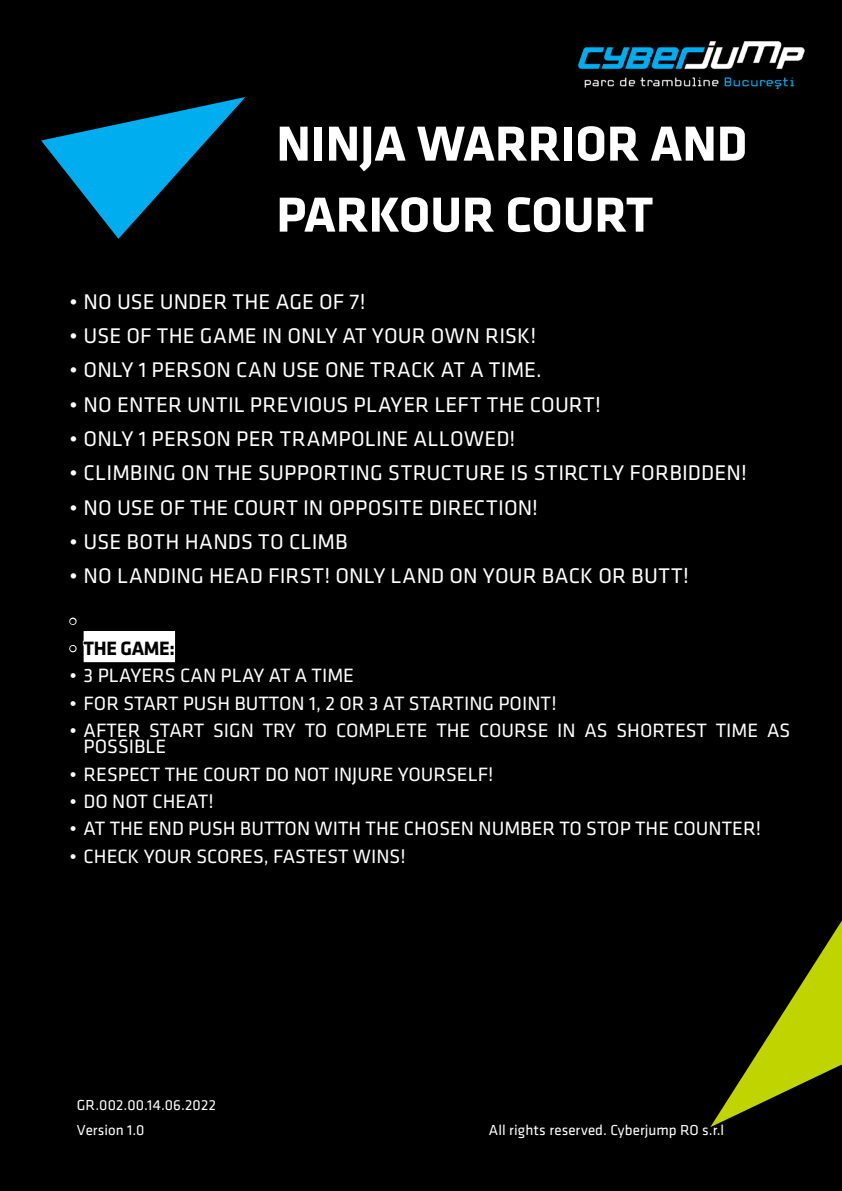
<style>
.page{position:relative;width:842px;height:1191px;background:#000}
.page>*{position:absolute;margin:0;border:0;box-sizing:border-box;transform-origin:0 0}
.t1{font:700 51px/71px "Klavika";color:#fff}
.t2{font:22px "Klavika";letter-spacing:.005em;color:#fff}
.t3{font:20px/16px "Klavika";color:#fff}
.t4{font:700 20px "Klavika";letter-spacing:-.02em;color:#000}
.t5{font:15px/25px "Klavika";letter-spacing:.01em;color:#fff}
</style>
<div class="page">
<svg style="left:710px;top:920px;width:132px;height:207px;background:#404600"></svg>
<div style="left:502px;top:30px;width:340px;height:157px;background:#000"></div>
<div style="left:84px;top:631px;width:91px;height:31px;background:#fff"></div>
<div style="left:69px;top:617px;width:8px;height:8px;border:2px solid #fff;border-radius:50%"></div>
<div style="left:69px;top:645px;width:8px;height:7px;border:2px solid #fff;border-radius:50%"></div>
<svg style="left:82px;top:638px;width:2px;height:19px"></svg>
<svg style="left:41px;top:97px;width:204px;height:142px;background:#004660"></svg>
<img style="left:536px;top:0;width:306px;height:90px">
<h1 class="t1" style="left:276px;top:109px;width:472px">NINJA WARRIOR AND<br>PARKOUR COURT</h1>
<p class="t2" style="left:69px;top:287px;width:298px">• NO USE UNDER THE AGE OF 7!</p>
<p class="t2" style="left:69px;top:321px;width:468px">• USE OF THE GAME IN ONLY AT YOUR OWN RISK!</p>
<p class="t2" style="left:69px;top:355px;width:474px">• ONLY 1 PERSON CAN USE ONE TRACK AT A TIME.</p>
<p class="t2" style="left:69px;top:390px;width:533px">• NO ENTER UNTIL PREVIOUS PLAYER LEFT THE COURT!</p>
<p class="t2" style="left:69px;top:424px;width:447px">• ONLY 1 PERSON PER TRAMPOLINE ALLOWED!</p>
<p class="t2" style="left:69px;top:459px;width:679px">• CLIMBING ON THE SUPPORTING STRUCTURE IS STIRCTLY FORBIDDEN!</p>
<p class="t2" style="left:69px;top:493px;width:470px">• NO USE OF THE COURT IN OPPOSITE DIRECTION!</p>
<p class="t2" style="left:69px;top:527px;width:280px">• USE BOTH HANDS TO CLIMB</p>
<p class="t2" style="left:69px;top:562px;width:621px">• NO LANDING HEAD FIRST! ONLY LAND ON YOUR BACK OR BUTT!</p>
<p class="t4" style="left:69px;top:610px;width:8px">•</p>
<p class="t4" style="left:69px;top:637px;width:107px">• THE GAME:</p>
<p class="t3" style="left:69px;top:667px;width:286px">• 3 PLAYERS CAN PLAY AT A TIME</p>
<p class="t3" style="left:69px;top:694px;width:489px">• FOR START PUSH BUTTON 1, 2 OR 3 AT STARTING POINT!</p>
<p class="t3" style="left:84px;top:722px;width:708px;text-indent:-14px">• AFTER START SIGN TRY TO COMPLETE THE COURSE IN AS SHORTEST TIME AS<br>POSSIBLE</p>
<p class="t3" style="left:69px;top:765px;width:426px">• RESPECT THE COURT DO NOT INJURE YOURSELF!</p>
<p class="t3" style="left:69px;top:792px;width:146px">• DO NOT CHEAT!</p>
<p class="t3" style="left:69px;top:820px;width:693px">• AT THE END PUSH BUTTON WITH THE CHOSEN NUMBER TO STOP THE COUNTER!</p>
<p class="t3" style="left:69px;top:847px;width:338px">• CHECK YOUR SCORES, FASTEST WINS!</p>
<p class="t5" style="left:77px;top:1092px;width:140px">GR.002.00.14.06.2022<br>Version 1.0</p>
<p class="t5" style="left:489px;top:1117px;width:237px">All rights reserved. Cyberjump RO s.r.l</p>
</div>
